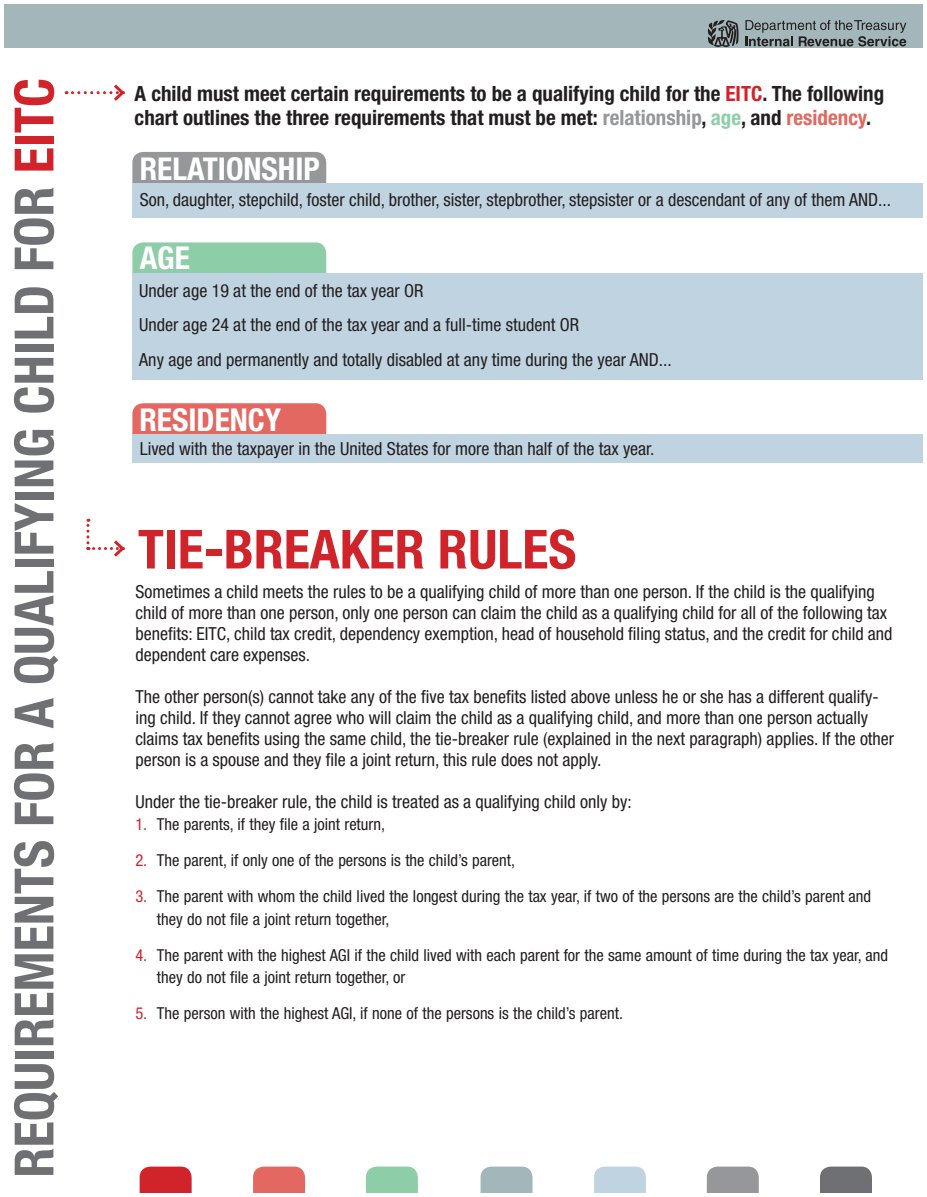
<style>
.page{position:relative;width:927px;height:1197px;background:#fff}
.page>*{position:absolute;margin:0;border:0;box-sizing:border-box;transform-origin:0 0}
.t1{font:700 condensed 54.3px "Helvetica Neue";color:#6f7073}
.t2{font:700 condensed 54px "Helvetica Neue";color:#d1232a}
.t3{font:700 condensed 31.5px "Helvetica Neue";color:#fff}
.t4{font:700 condensed 21px/24px "Helvetica Neue";color:#231f20}
.t5{font:condensed 18px/21px "Helvetica Neue";color:#231f20}
.t6{font:condensed 16.5px/36px "Helvetica Neue";color:#231f20}
.t7{font:condensed 16.5px/36px "Helvetica Neue";color:#d1232a;text-align:justify}
.s1{color:#d1232a}
.s2{color:#95979a}
.s3{color:#8dcea8}
.s4{color:#e36861}
</style>
<div class="page">
<div style="left:132px;top:403px;width:194px;height:52px;background:#e36861;border-radius:11px"></div>
<div style="left:132px;top:242px;width:194px;height:52px;background:#8dcea8;border-radius:11px"></div>
<div style="left:132px;top:152px;width:194px;height:52px;background:#95979a;border-radius:11px"></div>
<div style="left:4px;top:4px;width:918px;height:44px;background:#a3b6ba"></div>
<svg style="left:745px;top:20px;width:161px;height:26px"></svg>
<svg style="left:708px;top:20px;width:31px;height:27px"></svg>
<div style="left:132px;top:183px;width:790px;height:35px;background:#c0d3e0"></div>
<svg style="left:66px;top:84px;width:59px;height:17px"></svg>
<div style="left:132px;top:273px;width:790px;height:106px;background:#c0d3e0"></div>
<div style="left:132px;top:435px;width:790px;height:28px;background:#c0d3e0"></div>
<svg style="left:86px;top:519px;width:39px;height:38px"></svg>
<svg style="left:140px;top:1167px;width:52px;height:25px"></svg>
<svg style="left:253px;top:1167px;width:52px;height:25px"></svg>
<svg style="left:366px;top:1167px;width:52px;height:25px"></svg>
<svg style="left:481px;top:1167px;width:52px;height:25px"></svg>
<svg style="left:594px;top:1167px;width:52px;height:25px"></svg>
<svg style="left:707px;top:1167px;width:52px;height:25px"></svg>
<svg style="left:820px;top:1167px;width:52px;height:25px"></svg>
<h1 class="t1" style="left:1px;top:1178px;width:1101px;rotate:-90deg">REQUIREMENTS FOR A QUALIFYING CHILD FOR <span class="s1">EITC</span></h1>
<p class="t4" style="left:135px;top:81px;width:751px">A child must meet certain requirements to be a qualifying child for the <span class="s1">EITC</span>. The following chart outlines the three requirements that must be met: <span class="s2">relationship</span>, <span class="s3">age</span>, and <span class="s4">residency</span>.</p>
<h3 class="t3" style="left:140px;top:149px;width:182px">RELATIONSHIP</h3>
<p class="t5" style="left:140px;top:189px;width:753px">Son, daughter, stepchild, foster child, brother, sister, stepbrother, stepsister or a descendant of any of them AND...</p>
<h3 class="t3" style="left:140px;top:239px;width:52px">AGE</h3>
<p class="t5" style="left:139px;top:273px;width:534px;line-height:34.5px">Under age 19 at the end of the tax year OR<br>Under age 24 at the end of the tax year and a full-time student OR<br>Any age and permanently and totally disabled at any time during the year AND...</p>
<h3 class="t3" style="left:139px;top:401px;width:143px">RESIDENCY</h3>
<p class="t5" style="left:140px;top:438px;width:516px">Lived with the taxpayer in the United States for more than half of the tax year.</p>
<h2 class="t2" style="left:138px;top:517px;width:440px">TIE-BREAKER RULES</h2>
<p class="t5" style="left:135px;top:581px;width:759px">Sometimes a child meets the rules to be a qualifying child of more than one person. If the child is the qualifying child of more than one person, only one person can claim the child as a qualifying child for all of the following tax benefits: EITC, child tax credit, dependency exemption, head of household filing status, and the credit for child and dependent care expenses.</p>
<p class="t5" style="left:135px;top:686px;width:760px">The other person(s) cannot take any of the five tax benefits listed above unless he or she has a different qualify&shy;ing child. If they cannot agree who will claim the child as a qualifying child, and more than one person actually claims tax benefits using the same child, the tie-breaker rule (explained in the next paragraph) applies. If the other person is a spouse and they file a joint return, this rule does not apply.</p>
<p class="t5" style="left:135px;top:791px;width:498px">Under the tie-breaker rule, the child is treated as a qualifying child only by:</p>
<p class="t6" style="left:157px;top:806px;width:716px">The parents, if they file a joint return,<br>The parent, if only one of the persons is the child’s parent,<br>The parent with whom the child lived the longest during the tax year, if two of the persons are the child’s parent and</p>
<p class="t6" style="left:157px;top:901px;width:733px">they do not file a joint return together,<br>The parent with the highest AGI if the child lived with each parent for the same amount of time during the tax year, and</p>
<p class="t6" style="left:157px;top:959px;width:467px">they do not file a joint return together, or<br>The person with the highest AGI, if none of the persons is the child’s parent.</p>
<p class="t7" style="left:135px;top:806px;width:13px">1.<br>2.<br>3.</p>
<p class="t7" style="left:135px;top:937px;width:13px">4.</p>
<p class="t7" style="left:135px;top:995px;width:13px">5.</p>
</div>
